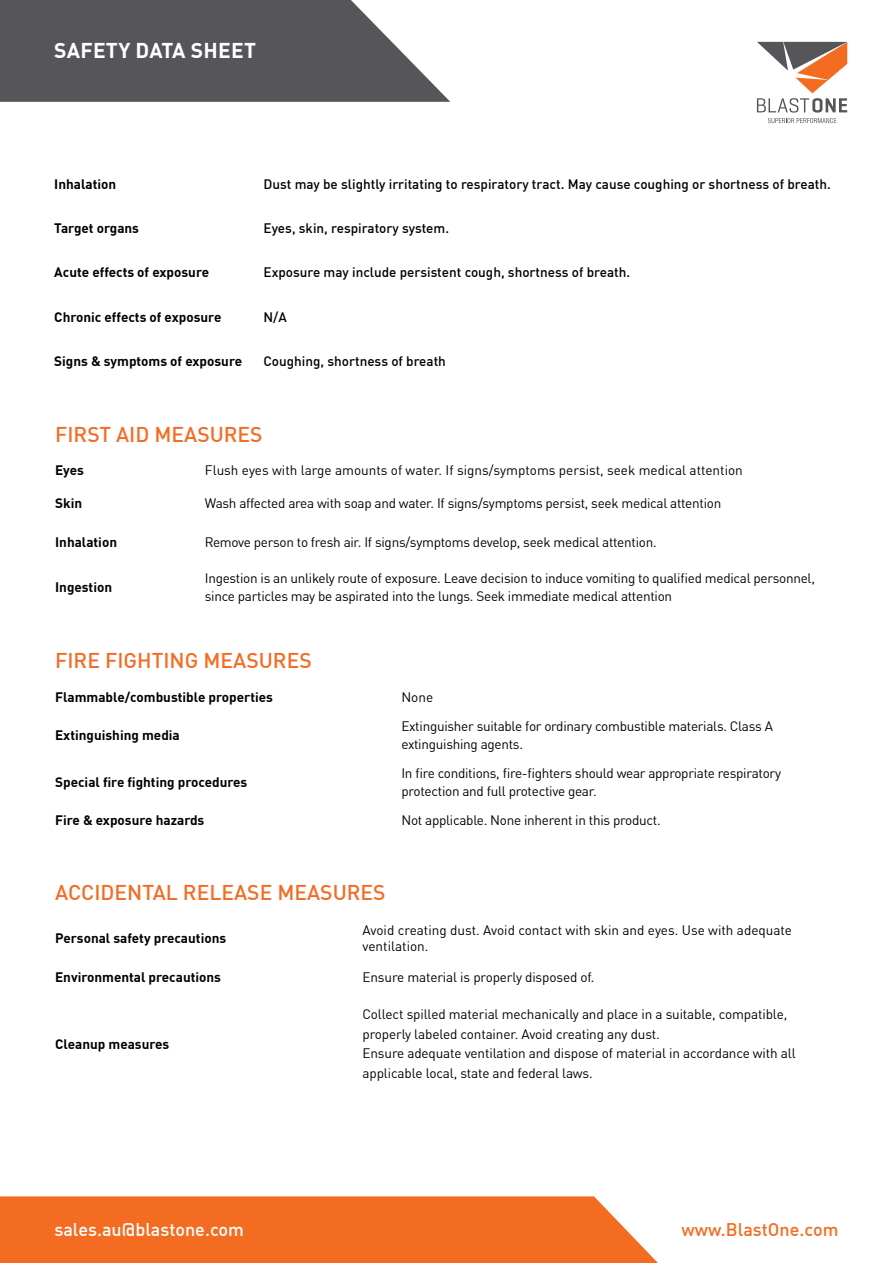
<style>
.page{position:relative;width:893px;height:1263px;background:#fff}
.page>*{position:absolute;margin:0;border:0;box-sizing:border-box;transform-origin:0 0}
.t1{font:500 21px "DIN Offc";color:#f36c25}
.t2{font:500 21px "DIN Offc";color:#f36c24}
.t3{font:700 21px "DIN Offc";letter-spacing:.01em;color:#fff}
.t4{font:500 18px "DIN Offc";color:#fff}
.t5{font:500 18px "DIN Offc";color:#f36c21}
.t6{font:13.5px/18px "DIN Offc";letter-spacing:-.02em;color:#000}
.t7{font:700 13.5px "DIN Offc";color:#000}
.t8{font:500 13.5px "DIN Offc";color:#000}
.t9{font:13.5px/16.2px "DIN Offc";color:#000}
</style>
<div class="page">
<svg style="left:757px;top:42px;width:90px;height:81px"></svg>
<svg style="left:0;top:0;width:450px;height:102px;fill:#56565a"></svg>
<div style="left:0;top:1196px;width:658px;height:67px;background:#f36c21"></div>
<h1 class="t3" style="left:54px;top:36px;width:203px">SAFETY DATA SHEET</h1>
<p class="t7" style="left:54px;top:175px;width:63px">Inhalation</p>
<p class="t8" style="left:264px;top:175px;width:569px">Dust may be slightly irritating to respiratory tract. May cause coughing or shortness of breath.</p>
<p class="t7" style="left:54px;top:219px;width:86px">Target organs</p>
<p class="t8" style="left:264px;top:219px;width:187px">Eyes, skin, respiratory system.</p>
<p class="t7" style="left:54px;top:264px;width:156px">Acute effects of exposure</p>
<p class="t8" style="left:264px;top:264px;width:368px">Exposure may include persistent cough, shortness of breath.</p>
<p class="t7" style="left:54px;top:308px;width:169px">Chronic effects of exposure</p>
<p class="t8" style="left:264px;top:308px;width:25px">N/A</p>
<p class="t7" style="left:54px;top:352px;width:189px">Signs &amp; symptoms of exposure</p>
<p class="t8" style="left:264px;top:352px;width:184px">Coughing, shortness of breath</p>
<h1 class="t1" style="left:55px;top:421px;width:209px">FIRST AID MEASURES</h1>
<p class="t7" style="left:55px;top:461px;width:30px">Eyes</p>
<p class="t9" style="left:205px;top:462px;width:539px">Flush eyes with large amounts of water. If signs/symptoms persist, seek medical attention</p>
<p class="t7" style="left:55px;top:495px;width:28px">Skin</p>
<p class="t6" style="left:205px;top:495px;width:518px">Wash affected area with soap and water. If signs/symptoms persist, seek medical attention</p>
<p class="t7" style="left:55px;top:533px;width:63px">Inhalation</p>
<p class="t6" style="left:205px;top:533px;width:453px">Remove person to fresh air. If signs/symptoms develop, seek medical attention.</p>
<p class="t7" style="left:55px;top:579px;width:58px">Ingestion</p>
<p class="t6" style="left:205px;top:570px;width:612px">Ingestion is an unlikely route of exposure. Leave decision to induce vomiting to qualified medical personnel, since particles may be aspirated into the lungs. Seek immediate medical attention</p>
<h1 class="t1" style="left:55px;top:647px;width:258px">FIRE FIGHTING MEASURES</h1>
<p class="t7" style="left:55px;top:689px;width:219px">Flammable/combustible properties</p>
<p class="t6" style="left:401px;top:689px;width:33px">None</p>
<p class="t7" style="left:55px;top:727px;width:126px">Extinguishing media</p>
<p class="t6" style="left:401px;top:718px;width:373px">Extinguisher suitable for ordinary combustible materials. Class A extinguishing agents.</p>
<p class="t7" style="left:55px;top:773px;width:194px">Special fire fighting procedures</p>
<p class="t6" style="left:401px;top:764px;width:381px">In fire conditions, fire-fighters should wear appropriate respiratory protection and full protective gear.</p>
<p class="t7" style="left:55px;top:811px;width:151px">Fire &amp; exposure hazards</p>
<p class="t6" style="left:401px;top:811px;width:261px">Not applicable. None inherent in this product.</p>
<h1 class="t2" style="left:55px;top:878px;width:332px">ACCIDENTAL RELEASE MEASURES</h1>
<p class="t7" style="left:55px;top:929px;width:173px">Personal safety precautions</p>
<p class="t9" style="left:363px;top:922px;width:431px">Avoid creating dust. Avoid contact with skin and eyes. Use with adequate ventilation.</p>
<p class="t7" style="left:55px;top:968px;width:167px">Environmental precautions</p>
<p class="t6" style="left:363px;top:968px;width:234px">Ensure material is properly disposed of.</p>
<p class="t7" style="left:55px;top:1035px;width:116px">Cleanup measures</p>
<p class="t6" style="left:363px;top:1005px;width:435px;line-height:19.5px">Collect spilled material mechanically and place in a suitable, compatible, properly labeled container. Avoid creating any dust.<br>Ensure adequate ventilation and dispose of material in accordance with all applicable local, state and federal laws.</p>
<h2 class="t4" style="left:54px;top:1218px;width:191px">sales.au@blastone.com</h2>
<h2 class="t5" style="left:681px;top:1218px;width:159px">www.BlastOne.com</h2>
</div>
